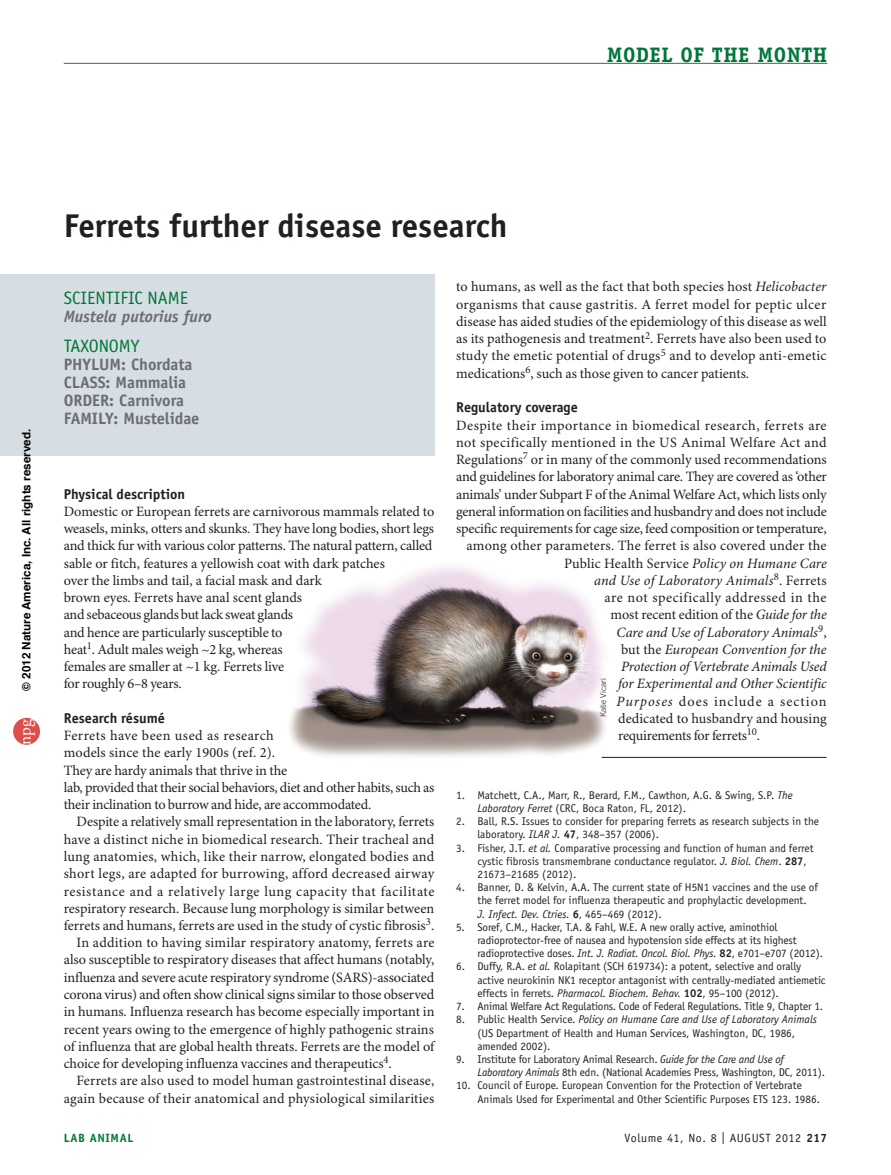
<style>
.page{position:relative;width:891px;height:1175px;background:#fff}
.page>*{position:absolute;margin:0;border:0;box-sizing:border-box;transform-origin:0 0}
.t1{font:700 33px "Officina Sans Std";color:#231f20}
.t2{font:700 21px "Officina Serif Std";letter-spacing:.025em;color:#007739}
.t3{font:18px "Officina Sans Std";color:#007739}
.t4{font:17.4px "Adobe Garamond Pro";color:#fff}
.t5{font:700 16.5px/18px "Officina Sans Std";letter-spacing:-.005em;color:#6c6d70}
.t6{font:italic 700 16.5px "Officina Sans Std";letter-spacing:-.005em;color:#6c6d70}
.t7{font:14.25px/17.2px "Minion Pro";letter-spacing:-.005em;color:#231f20}
.t8{font:14.25px "Minion Pro";letter-spacing:.015em;color:#231f20}
.t9{font:italic 14.25px "Minion Pro";letter-spacing:-.005em;color:#231f20}
.t10{font:14.25px "Minion Pro";letter-spacing:.035em;color:#231f20}
.t11{font:14.25px "Minion Pro";letter-spacing:.04em;color:#231f20}
.t12{font:14.25px "Minion Pro";letter-spacing:.02em;color:#231f20}
.t13{font:700 14.25px "Officina Sans Std";color:#231f20}
.t14{font:14.25px "Minion Pro";letter-spacing:.025em;color:#231f20}
.t15{font:14.25px "Minion Pro";letter-spacing:.065em;color:#231f20}
.t16{font:12px "Officina Sans Std";letter-spacing:.05em;color:#231f20}
.t17{font:700 12px "Officina Sans Std";color:#007739}
.t18{font:700 11.7px "Helvetica";color:#000}
.t19{font:11.25px/13.2px "Officina Sans Std";letter-spacing:-.005em;color:#231f20}
.t20{font:300 8.25px "Trade Gothic LT Std";letter-spacing:-.005em;color:#231f20}
.s1{font-style:italic}
.s2{font-style:normal}
.s3{font-weight:700}
.s4{font-family:"Officina Serif Std";font-weight:700}
</style>
<div class="page">
<div style="left:0;top:274px;width:435px;height:181px;background:#d7dee3"></div>
<hr style="left:602px;top:757px;width:225px;height:1px;background:#231f20">
<img style="left:290px;top:566px;width:321px;height:192px">
<hr style="left:64px;top:63px;width:763px;height:1px;background:#57585a">
<div style="left:13px;top:718px;width:27px;height:26px;background:#df4e4a;border-radius:50%"></div>
<h2 class="t2" style="left:607px;top:41px;width:222px">MODEL OF THE MONTH</h2>
<p class="t18" style="left:22px;top:690px;width:263px;rotate:-90deg">© 2012 Nature America, Inc. All rights reserved.</p>
<p class="t4" style="left:14px;top:744px;width:28px;rotate:-90deg">npg</p>
<h1 class="t1" style="left:64px;top:205px;width:445px">Ferrets further disease research</h1>
<p class="t3" style="left:64px;top:287px;width:126px">Scientific name</p>
<p class="t6" style="left:64px;top:307px;width:149px">Mustela putorius furo</p>
<p class="t3" style="left:64px;top:335px;width:77px">Taxonomy</p>
<p class="t5" style="left:64px;top:355px;width:137px">PHYLUM: Chordata<br>Class: Mammalia<br>Order: Carnivora<br>Family: Mustelidae</p>
<p class="t13" style="left:64px;top:485px;width:123px">Physical description</p>
<p class="t7" style="left:64px;top:503px;width:372px">Domestic or European ferrets are carnivorous mammals related to weasels, minks, otters and skunks. They have long bodies, short legs and thick fur with various color patterns. The natural pattern, called sable or fitch, features a yellowish coat with dark patches<br>over the limbs and tail, a facial mask and dark<br>brown eyes. Ferrets have anal scent glands<br>and sebaceous glands but lack sweat glands<br>and hence are particularly susceptible to<br>heat<sup>1</sup>. Adult males weigh ~2 kg, whereas<br>females are smaller at ~1 kg. Ferrets live<br>for roughly 6–8 years.</p>
<p class="t13" style="left:64px;top:709px;width:103px">Research résumé</p>
<p class="t7" style="left:64px;top:727px;width:372px">Ferrets have been used as research<br>models since the early 1900s (ref. 2).<br>They are hardy animals that thrive in the<br>lab, provided that their social behaviors, diet and other habits, such as their inclination to burrow and hide, are accommodated.</p>
<p class="t7" style="left:77px;top:814px;width:359px">Despite a relatively small representation in the laboratory, ferrets</p>
<p class="t8" style="left:64px;top:830px;width:372px">have a distinct niche in biomedical research. Their tracheal and</p>
<p class="t8" style="left:64px;top:848px;width:372px">lung anatomies, which, like their narrow, elongated bodies and</p>
<p class="t12" style="left:64px;top:865px;width:372px">short legs, are adapted for burrowing, afford decreased airway</p>
<p class="t11" style="left:64px;top:882px;width:372px">resistance and a relatively large lung capacity that facilitate</p>
<p class="t7" style="left:64px;top:900px;width:372px">respiratory research. Because lung morphology is similar between</p>
<p class="t7" style="left:64px;top:917px;width:372px">ferrets and humans, ferrets are used in the study of cystic fibrosis<sup>3</sup>.</p>
<p class="t8" style="left:77px;top:934px;width:359px">In addition to having similar respiratory anatomy, ferrets are</p>
<p class="t7" style="left:64px;top:951px;width:372px">also susceptible to respiratory diseases that affect humans (notably,</p>
<p class="t7" style="left:64px;top:969px;width:372px">influenza and severe acute respiratory syndrome (SARS)-associated</p>
<p class="t7" style="left:64px;top:986px;width:372px">corona virus) and often show clinical signs similar to those observed</p>
<p class="t7" style="left:64px;top:1003px;width:372px">in humans. Influenza research has become especially important in</p>
<p class="t7" style="left:64px;top:1021px;width:372px">recent years owing to the emergence of highly pathogenic strains</p>
<p class="t7" style="left:64px;top:1038px;width:372px">of influenza that are global health threats. Ferrets are the model of</p>
<p class="t7" style="left:64px;top:1055px;width:330px">choice for developing influenza vaccines and therapeutics<sup>4</sup>.</p>
<p class="t7" style="left:77px;top:1072px;width:359px">Ferrets are also used to model human gastrointestinal disease,</p>
<p class="t8" style="left:64px;top:1089px;width:372px">again because of their anatomical and physiological similarities</p>
<p class="t7" style="left:456px;top:279px;width:372px;text-align:justify">to humans, as well as the fact that both species host <span class="s1">Helicobacter </span>organisms that cause gastritis. A ferret model for peptic ulcer disease has aided studies of the epidemiology of this disease as well as its pathogenesis and treatment<sup>2</sup>. Ferrets have also been used to study the emetic potential of drugs<sup>5</sup> and to develop anti-emetic medications<sup>6</sup>, such as those given to cancer patients.</p>
<p class="t13" style="left:456px;top:398px;width:123px">Regulatory coverage</p>
<p class="t10" style="left:456px;top:416px;width:372px">Despite their importance in biomedical research, ferrets are</p>
<p class="t14" style="left:456px;top:434px;width:372px">not specifically mentioned in the US Animal Welfare Act and</p>
<p class="t7" style="left:456px;top:451px;width:372px">Regulations<sup>7</sup> or in many of the commonly used recommendations</p>
<p class="t7" style="left:456px;top:468px;width:372px">and guidelines for laboratory animal care. They are covered as ‘other</p>
<p class="t7" style="left:456px;top:486px;width:372px">animals’ under Subpart F of the Animal Welfare Act, which lists only</p>
<p class="t7" style="left:456px;top:503px;width:372px">general information on facilities and husbandry and does not include</p>
<p class="t7" style="left:456px;top:520px;width:372px">specific requirements for cage size, feed composition or temperature,</p>
<p class="t7" style="left:467px;top:538px;width:361px">among other parameters. The ferret is also covered under the</p>
<p class="t7" style="left:564px;top:555px;width:264px">Public Health Service <span class="s1">Policy on Humane Care</span></p>
<p class="t9" style="left:594px;top:572px;width:234px">and Use of Laboratory Animals<sup>8</sup><span class="s2">. Ferrets</span></p>
<p class="t10" style="left:605px;top:589px;width:223px">are not specifically addressed in the</p>
<p class="t7" style="left:611px;top:606px;width:218px">most recent edition of the <span class="s1">Guide for the</span></p>
<p class="t9" style="left:617px;top:623px;width:212px">Care and Use of Laboratory Animals<sup>9</sup><span class="s2">,</span></p>
<p class="t9" style="left:621px;top:640px;width:207px"><span class="s2">but the</span> European Convention for the</p>
<p class="t9" style="left:621px;top:658px;width:207px">Protection of Vertebrate Animals Used</p>
<p class="t9" style="left:618px;top:675px;width:210px">for Experimental and Other Scientific</p>
<p class="t15" style="left:617px;top:692px;width:211px"><span class="s1">Purposes</span> does include a section</p>
<p class="t7" style="left:618px;top:710px;width:210px">dedicated to husbandry and housing</p>
<p class="t7" style="left:618px;top:727px;width:143px">requirements for ferrets<sup>10</sup>.</p>
<p class="t20" style="left:598px;top:717px;width:40px;rotate:-90deg">Katie Vicari</p>
<p class="t19" style="left:477px;top:788px;width:317px;text-indent:-21px">1. Matchett, C.A., Marr, R., Berard, F.M., Cawthon, A.G. &amp; Swing, S.P. <span class="s1">The<br>Laboratory Ferret</span> (CRC, Boca Raton, FL, 2012).</p>
<p class="t19" style="left:477px;top:815px;width:343px;text-indent:-21px">2. Ball, R.S. Issues to consider for preparing ferrets as research subjects in the laboratory. <span class="s1">ILAR J.</span> <span class="s3">47</span>, 348–357 (2006).</p>
<p class="t19" style="left:477px;top:841px;width:338px;text-indent:-21px">3. Fisher, J.T. <span class="s1">et al.</span> Comparative processing and function of human and ferret cystic fibrosis transmembrane conductance regulator. <span class="s1">J. Biol. Chem</span>. <span class="s3">287</span>,<br>21673–21685 (2012).</p>
<p class="t19" style="left:477px;top:881px;width:342px;text-indent:-21px">4. Banner, D. &amp; Kelvin, A.A. The current state of H5N 1 vaccines and the use of the ferret model for influenza therapeutic and prophylactic development.<br><span class="s1">J. Infect. Dev. Ctries.</span> <span class="s3">6</span>, 465–469 (2012).</p>
<p class="t19" style="left:477px;top:920px;width:347px;text-indent:-21px">5. Soref, C.M., Hacker, T.A. &amp; Fahl, W.E. A new orally active, aminothiol radioprotector-free of nausea and hypotension side effects at its highest radioprotective doses. <span class="s1">Int. J. Radiat. Oncol. Biol. Phys.</span> <span class="s3">82</span>, e701–e707 (2012).</p>
<p class="t19" style="left:477px;top:960px;width:350px;text-indent:-21px">6. Duffy, R.A. <span class="s1">et al.</span> Rolapitant (SCH 619734): a potent, selective and orally active neurokinin N K1 receptor antagonist with centrally-mediated antiemetic effects in ferrets. <span class="s1">Pharmacol. Biochem. Behav.</span> <span class="s3">102</span>, 95–100 (2012).</p>
<p class="t19" style="left:456px;top:999px;width:369px">7. Animal Welfare Act Regulations. Code of Federal Regulations. Title 9, Chapter 1.</p>
<p class="t19" style="left:477px;top:1012px;width:341px;text-indent:-21px">8. Public Health Service. <span class="s1">Policy on Humane Care and Use of Laboratory Animals </span>(US Department of Health and Human Services, Washington, DC, 1986, amended 2002).</p>
<p class="t19" style="left:477px;top:1052px;width:349px;text-indent:-21px">9. I nstitute for Laboratory Animal Research. <span class="s1">Guide for the Care and Use of<br>Laboratory Animals</span> 8th edn. (National Academies Press, Washington, DC, 2011).</p>
<p class="t19" style="left:477px;top:1078px;width:344px;text-indent:-21px">10. Council of Europe. European Convention for the Protection of Vertebrate<br>Animals Used for Experimental and Other Scientific Purposes ETS 123. 1986.</p>
<p class="t17" style="left:64px;top:1130px;width:71px">LAB ANIMAL</p>
<p class="t16" style="left:625px;top:1131px;width:204px">Volume 41, No. 8 | AUGUST 2012 <span class="s4">217</span></p>
</div>
